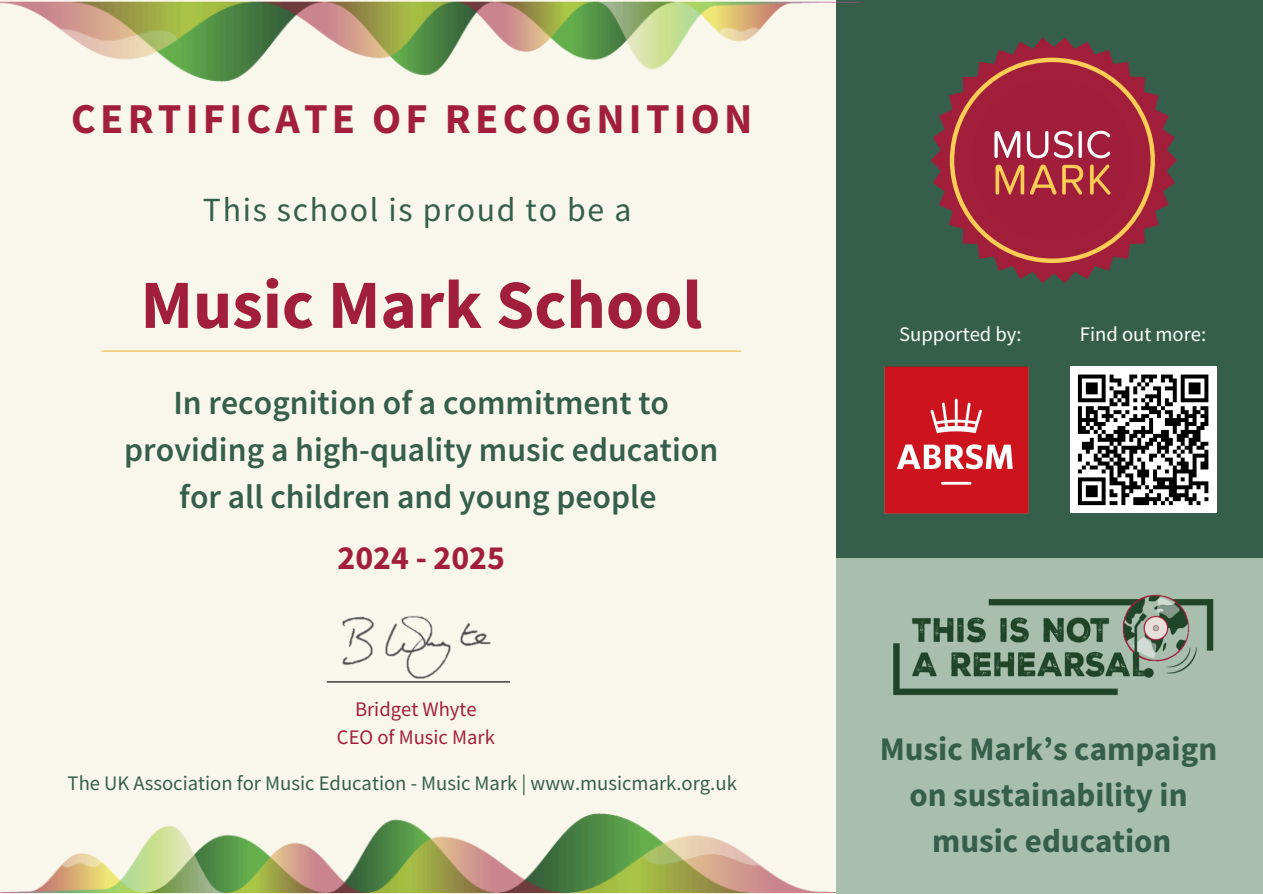
<style>
.page{position:relative;width:1263px;height:894px;background:#fff}
.page>*{position:absolute;margin:0;border:0;box-sizing:border-box;transform-origin:0 0}
.t1{font:700 69px "Source Sans Pro";color:#a21f3c}
.t2{font:700 42.45px "Source Sans Pro";letter-spacing:.1em;color:#a21f3c}
.t3{font:600 33.75px/47.2px "Source Sans Pro";color:#355f4b;text-align:center}
.t4{font:33.75px "Source Sans Pro";letter-spacing:.05em;color:#355f4b}
.t5{font:700 33.75px "Source Sans Pro";color:#a21f3c}
.t6{font:700 33px/46.2px "Source Sans Pro";color:#355f4b;text-align:center}
.t7{font:20.7px "Source Sans Pro";color:#355f4b}
.t8{font:20.7px "Source Sans Pro";color:#a21f3c}
.t9{font:20.7px "Source Sans Pro";color:#fff}
</style>
<div class="page">
<div style="left:0;top:0;width:1263px;height:893px;background:#f9f7eb"></div>
<div style="left:836px;top:0;width:427px;height:893px;background:#355f4b"></div>
<svg style="left:930px;top:37px;width:247px;height:246px"></svg>
<svg style="left:950px;top:58px;width:204px;height:204px"></svg>
<img style="left:972px;top:80px;width:161px;height:161px">
<img style="left:0;top:1px;width:864px;height:80px">
<img style="left:0;top:813px;width:836px;height:80px">
<hr style="left:327px;top:681px;width:183px;height:1px;background:#000">
<img style="left:331px;top:615px;width:179px;height:68px">
<hr style="left:102px;top:350px;width:639px;height:1px;background:#edba48">
<img style="left:884px;top:366px;width:144px;height:147px">
<div style="left:1070px;top:366px;width:146px;height:147px;background:#fff"></div>
<svg style="left:1077px;top:374px;width:132px;height:132px"></svg>
<div style="left:836px;top:557px;width:427px;height:336px;background:#a9bfad"></div>
<img style="left:893px;top:594px;width:321px;height:102px">
<p class="t2" style="left:71px;top:91px;width:683px">CERTIFICATE OF RECOGNITION</p>
<p class="t4" style="left:203px;top:188px;width:430px">This school is proud to be a</p>
<h3 class="t1" style="left:140px;top:260px;width:563px">Music Mark School</h3>
<h3 class="t3" style="left:124px;top:378px;width:596px">In recognition of a commitment to providing a high-quality music education for all children and young people</h3>
<p class="t5" style="left:338px;top:535px;width:169px">2024 - 2025</p>
<p class="t8" style="left:355px;top:695px;width:123px">Bridget Whyte</p>
<h2 class="t8" style="left:337px;top:723px;width:159px">CEO of Music Mark</h2>
<h4 class="t7" style="left:68px;top:769px;width:671px">The UK Association for Music Education - Music Mark | www.musicmark.org.uk</h4>
<p class="t9" style="left:899px;top:320px;width:124px">Supported by:</p>
<p class="t9" style="left:1080px;top:320px;width:128px">Find out more:</p>
<p class="t6" style="left:880px;top:725px;width:339px">Music Mark’s campaign on sustainability in music education</p>
</div>
